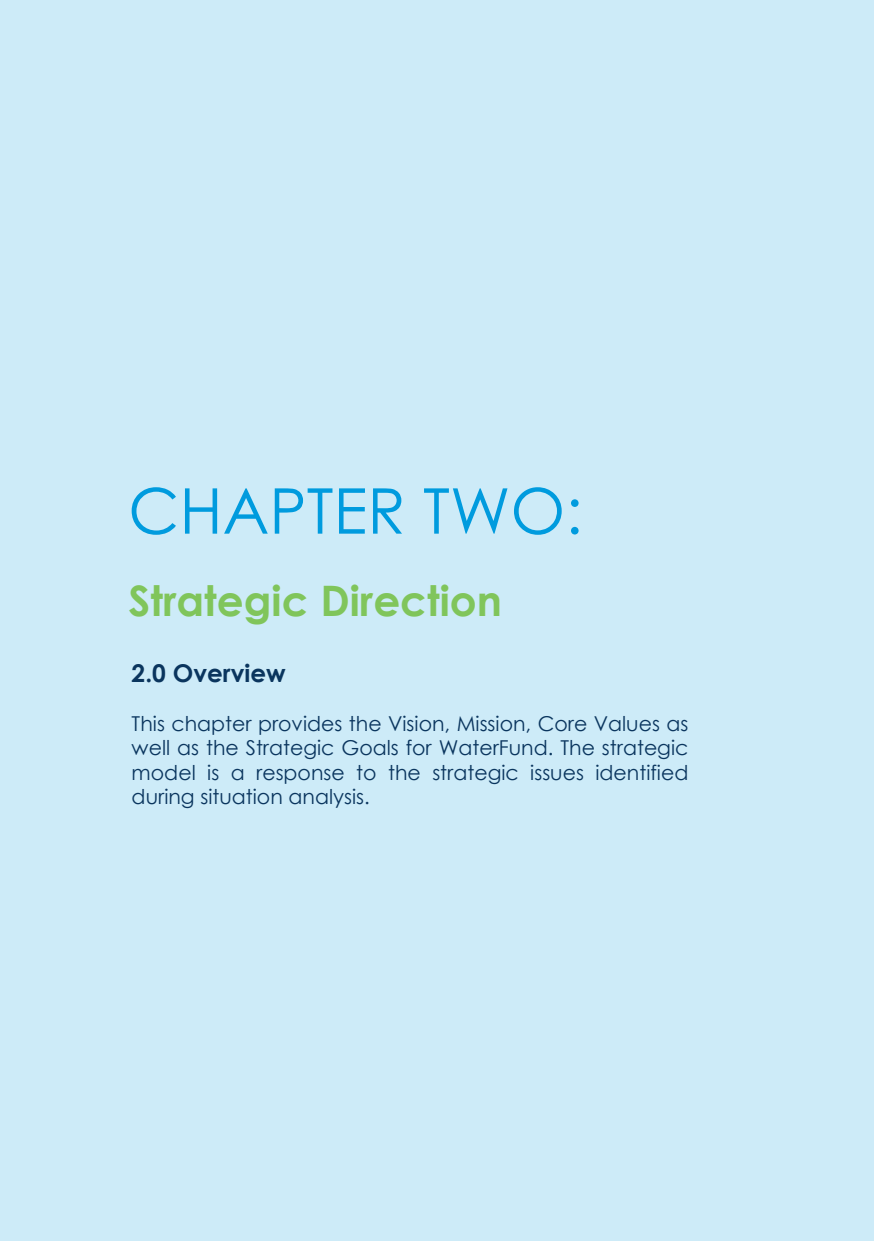
<style>
.page{position:relative;width:874px;height:1241px;background:#fff}
.page>*{position:absolute;margin:0;border:0;box-sizing:border-box;transform-origin:0 0}
.t1{font:63px "Century Gothic";color:#009bde}
.t2{font:700 42px "Century Gothic";color:#80c55b}
.t3{font:700 24.5px "Century Gothic";color:#0a355e}
.t4{font:20.47px/24.5px "Century Gothic";color:#0a355e;text-align:justify}
</style>
<div class="page">
<div style="left:0;top:0;width:873px;height:1240px;background:#cdebf8"></div>
<h1 class="t1" style="left:128px;top:467px;width:455px">CHAPTER TWO:</h1>
<h2 class="t2" style="left:129px;top:569px;width:374px">Strategic Direction</h2>
<p class="t3" style="left:132px;top:654px;width:155px">2.0 Overview</p>
<p class="t4" style="left:132px;top:710px;width:558px">This chapter provides the Vision, Mission, Core Values as well as the Strategic Goals for WaterFund. The strategic model is a response to the strategic issues identified during situation analysis.</p>
</div>
